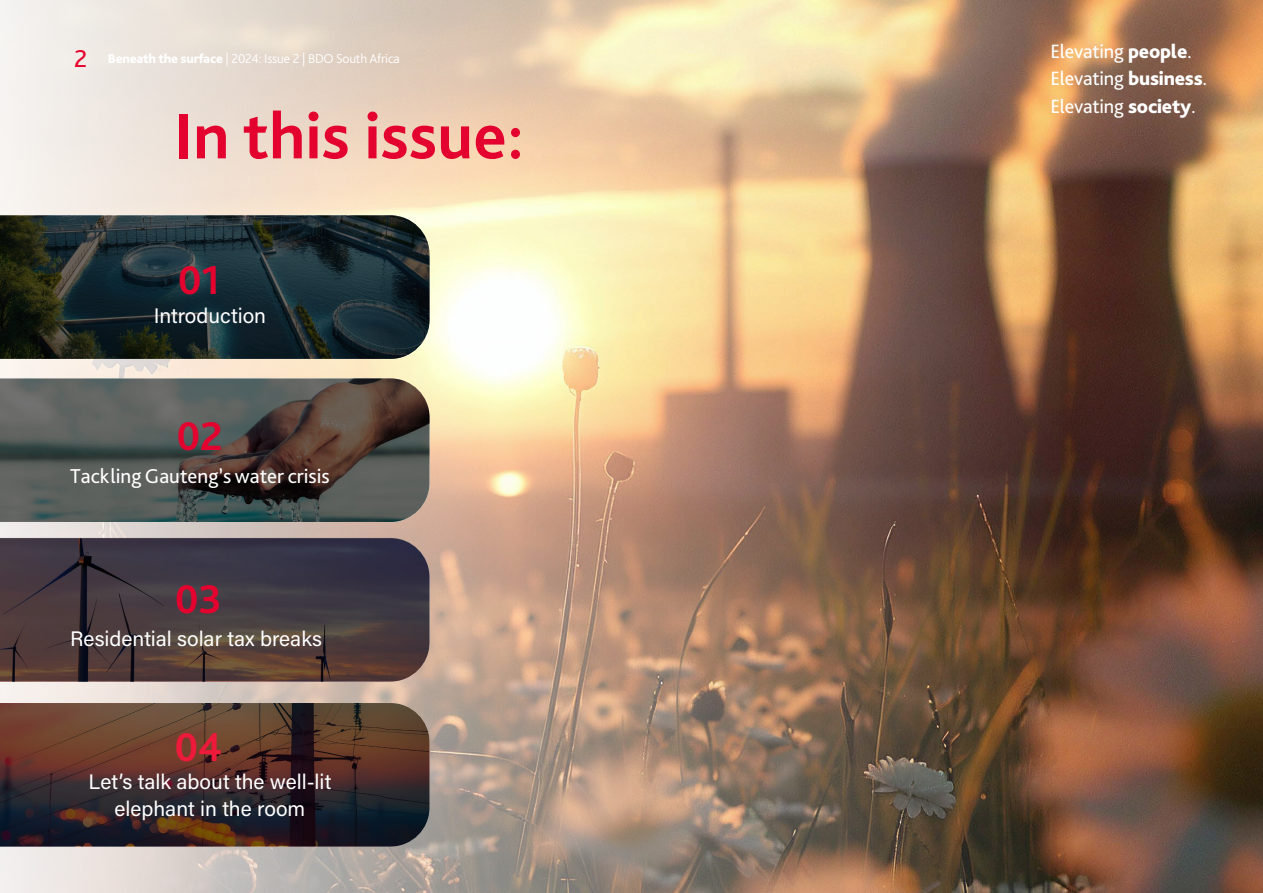
<style>
.page{position:relative;width:1263px;height:893px;background:#fff}
.page>*{position:absolute;margin:0;border:0;box-sizing:border-box;transform-origin:0 0}
.t1{font:700 67.5px "Bliss Pro";color:#e4032e}
.t2{font:700 42px "Bliss Pro";color:#e4032e}
.t3{font:700 42px "Bliss Pro";color:#ed1a3b}
.t4{font:21px/27px "Acumin Pro";color:#fff;text-align:center}
.t5{font:21px "Bliss Pro";color:#fff}
.t6{font:20.25px/27.5px "Bliss Pro";letter-spacing:-.01em;color:#fff}
.t7{font:300 13.5px "Bliss Pro";letter-spacing:-.015em;color:#fff}
.s1{font-weight:400;font-size:25.5px;color:#e4032e}
.s2{font-weight:800}
</style>
<div class="page">
<img style="left:1063px;top:0;width:200px;height:893px">
<img style="left:0;top:0;width:1063px;height:893px">
<svg style="left:0;top:378px;width:429px;height:144px;background:#52534f"></svg>
<svg style="left:0;top:538px;width:429px;height:143px;background:#463a3f"></svg>
<svg style="left:0;top:703px;width:429px;height:143px;background:#48302b"></svg>
<svg style="left:0;top:215px;width:429px;height:144px;background:#1e2c2f"></svg>
<p class="t7" style="left:74px;top:50px;width:327px"><span class="s1">2</span> <span class="s2">Beneath the surface</span> | 2024: Issue 2 | BDO South Africa</p>
<h1 class="t1" style="left:174px;top:94px;width:351px">In this issue:</h1>
<h2 class="t2" style="left:178px;top:253px;width:44px">01</h2>
<p class="t4" style="left:154px;top:302px;width:114px">Introduction</p>
<h2 class="t2" style="left:176px;top:410px;width:48px">02</h2>
<p class="t5" style="left:70px;top:463px;width:261px">Tackling Gauteng’s water crisis</p>
<h2 class="t2" style="left:175px;top:573px;width:48px">03</h2>
<p class="t4" style="left:70px;top:624px;width:254px">Residential solar tax breaks</p>
<h2 class="t3" style="left:174px;top:721px;width:50px">04</h2>
<p class="t4" style="left:89px;top:768px;width:244px">Let’s talk about the well-lit elephant in the room</p>
<p class="t6" style="left:1050px;top:37px;width:159px">Elevating <span class="s2">people</span>.<br>Elevating <span class="s2">business</span>.<br>Elevating <span class="s2">society</span>.</p>
</div>
